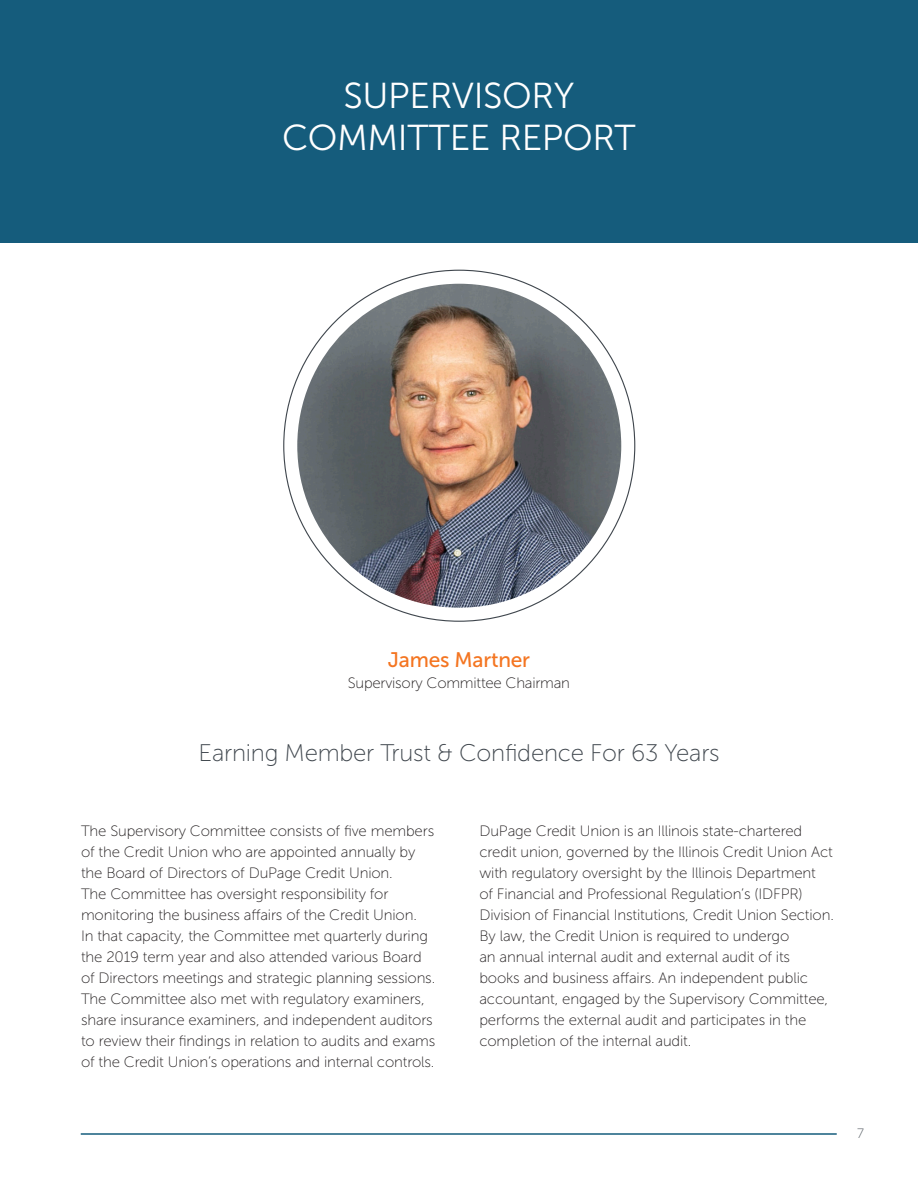
<style>
.page{position:relative;width:918px;height:1188px;background:#fff}
.page>*{position:absolute;margin:0;border:0;box-sizing:border-box;transform-origin:0 0}
.t1{font:36px/42px "Museo Sans 300";letter-spacing:-.01em;color:#fff;text-align:center}
.t2{font:24px "Museo Sans 100";letter-spacing:-.01em;color:#3f464d}
.t3{font:21px "Museo Sans 500";letter-spacing:-.01em;color:#f47521}
.t4{font:15px/21px "Museo Sans 100";letter-spacing:-.01em;color:#231f20}
.t5{font:13.5px "Museo Sans 100";color:#4d545b}
</style>
<div class="page">
<div style="left:0;top:0;width:918px;height:243px;background:#155c7c"></div>
<img style="left:297px;top:284px;width:324px;height:324px;border-radius:162px">
<hr style="left:81px;top:1133px;width:756px;height:2px;background:#155c7c">
<h1 class="t1" style="left:282px;top:75px;width:355px">SUPERVISORY<br>COMMITTEE REPORT</h1>
<h3 class="t3" style="left:388px;top:648px;width:144px">James Martner</h3>
<p class="t4" style="left:348px;top:672px;width:224px">Supervisory Committee Chairman</p>
<h2 class="t2" style="left:199px;top:740px;width:523px">Earning Member Trust &amp; Confidence For 63 Years</h2>
<p class="t4" style="left:81px;top:820px;width:356px">The Supervisory Committee consists of five members of the Credit Union who are appointed annually by the Board of Directors of DuPage Credit Union.<br>The Committee has oversight responsibility for monitoring the business affairs of the Credit Union.<br>In that capacity, the Committee met quarterly during the 2019 term year and also attended various Board of Directors meetings and strategic planning sessions.<br>The Committee also met with regulatory examiners, share insurance examiners, and independent auditors to review their findings in relation to audits and exams of the Credit Union’s operations and internal controls.</p>
<p class="t4" style="left:479px;top:820px;width:356px">DuPage Credit Union is an Illinois state-chartered credit union, governed by the Illinois Credit Union Act with regulatory oversight by the Illinois Department<br>of Financial and Professional Regulation’s (IDFPR)<br>Division of Financial Institutions, Credit Union Section.<br>By law, the Credit Union is required to undergo<br>an annual internal audit and external audit of its books and business affairs. An independent public accountant, engaged by the Supervisory Committee, performs the external audit and participates in the completion of the internal audit.</p>
<p class="t5" style="left:857px;top:1126px;width:8px">7</p>
</div>
